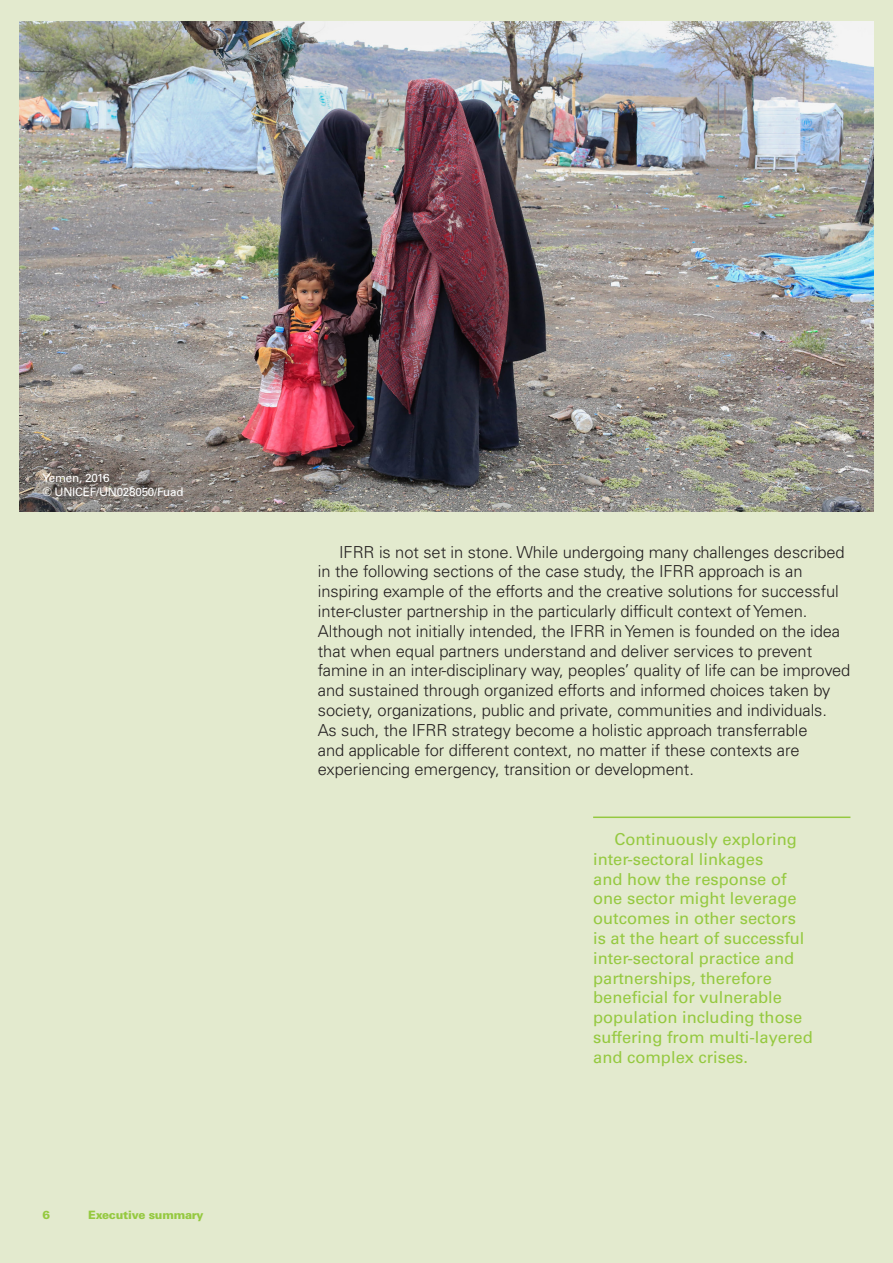
<style>
.page{position:relative;width:893px;height:1263px;background:#e3eace}
.page>*{position:absolute;margin:0;border:0;box-sizing:border-box;transform-origin:0 0}
.Text_11pt{font:300 16.5px/19.8px "Univers LT Std";letter-spacing:-.005em;color:#231f20}
.Text11Green{font:16.5px/19.8px "Univers LT Std";color:#95c940}
.PhotoDesc{font:11.7px "Univers LT Std";letter-spacing:-.02em;color:#fff}
.PageNumb{font:900 11.55px "Univers LT Std";letter-spacing:-.02em;color:#95c940}
</style>
<div class="page">
<img style="left:20px;top:21px;width:853px;height:490px">
<hr style="left:593px;top:816px;width:257px;height:2px;background:#95c940">
<p class="PhotoDesc" style="left:43px;top:471px;width:69px">Yemen, 2016</p>
<p class="PhotoDesc" style="left:43px;top:485px;width:143px">© UNICEF/UN028050/Fuad</p>
<p class="PageNumb" style="left:43px;top:1207px;width:9px">6</p>
<p class="PageNumb" style="left:88px;top:1207px;width:117px">Executive summary</p>
<p class="Text_11pt" style="left:318px;top:542px;width:534px;text-indent:21px">IFRR is not set in stone. While undergoing many challenges described in the following sections of the case study, the IFRR approach is an inspiring example of the efforts and the creative solutions for successful inter-cluster partnership in the particularly difficult context of Yemen.<br>Although not initially intended, the IFRR in Yemen is founded on the idea that when equal partners understand and deliver services to prevent famine in an inter-disciplinary way, peoples’ quality of life can be improved and sustained through organized efforts and informed choices taken by society, organizations, public and private, communities and individuals.<br>As such, the IFRR strategy become a holistic approach transferrable<br>and applicable for different context, no matter if these contexts are experiencing emergency, transition or development.</p>
<p class="Text11Green" style="left:593px;top:829px;width:221px;text-indent:21px">Continuously exploring inter-sectoral linkages<br>and how the response of one sector might leverage outcomes in other sectors is at the heart of successful inter-sectoral practice and partnerships, therefore beneficial for vulnerable population including those suffering from multi-layered and complex crises.</p>
</div>
